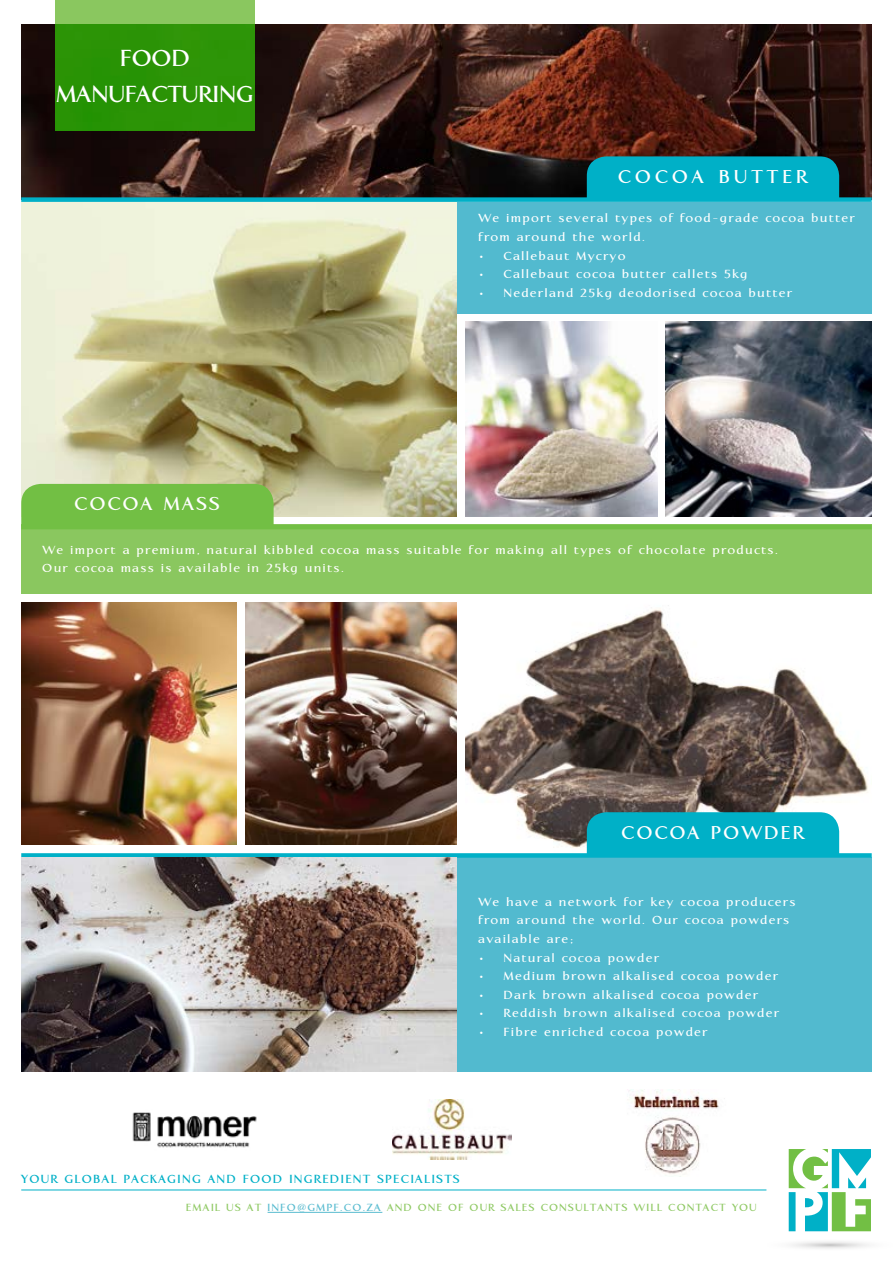
<style>
.page{position:relative;width:893px;height:1263px;background:#fff}
.page>*{position:absolute;margin:0;border:0;box-sizing:border-box;transform-origin:0 0}
.t1{font:700 30px/36px "Aperto";letter-spacing:.01em;color:#fff;text-align:center}
.t2{font:700 24px "Aperto";letter-spacing:.1em;color:#fff}
.t3{font:700 24px "Aperto";letter-spacing:.18em;color:#fff}
.t4{font:700 15.15px/18.6px "Aperto";letter-spacing:.1em;color:#fff}
.t5{font:700 15.15px "Aperto";letter-spacing:.1em;color:#00b0c7}
.t6{font:700 13.35px "Aperto";letter-spacing:.1em;color:#8fc964}
.s1{color:#5abcd0}
</style>
<div class="page">
<div style="left:21px;top:202px;width:851px;height:111px;background:#52bacf"></div>
<img style="left:465px;top:322px;width:192px;height:194px">
<img style="left:666px;top:322px;width:206px;height:194px">
<img style="left:21px;top:202px;width:436px;height:314px">
<img style="left:21px;top:24px;width:851px;height:173px">
<img style="left:465px;top:605px;width:404px;height:248px">
<div style="left:21px;top:525px;width:851px;height:69px;background:#8ac75f"></div>
<hr style="left:21px;top:525px;width:851px;height:4px;background:#72bf44">
<div style="left:21px;top:484px;width:253px;height:41px;background:#72bf44"></div>
<img style="left:21px;top:602px;width:216px;height:243px">
<img style="left:245px;top:602px;width:212px;height:243px">
<hr style="left:21px;top:1189px;width:745px;height:1px;background:#00b0c7">
<svg style="left:789px;top:1149px;width:82px;height:82px"></svg>
<img style="left:627px;top:1089px;width:98px;height:86px">
<img style="left:392px;top:1100px;width:120px;height:59px">
<img style="left:132px;top:1112px;width:125px;height:36px">
<div style="left:21px;top:858px;width:851px;height:214px;background:#52bacf"></div>
<div style="left:21px;top:853px;width:851px;height:5px;background:#00b0c7"></div>
<div style="left:587px;top:812px;width:252px;height:41px;background:#00b0c7"></div>
<img style="left:21px;top:858px;width:436px;height:214px">
<svg style="left:55px;top:0;width:200px;height:130px;background:#3c9d16"></svg>
<div style="left:21px;top:197px;width:851px;height:5px;background:#00b0c7"></div>
<div style="left:587px;top:156px;width:252px;height:41px;background:#00b0c7"></div>
<hr style="left:268px;top:1212px;width:114px;height:1px;background:#5abcd0">
<h1 class="t1" style="left:57px;top:38px;width:198px">FOOD<br>MANUFACTURING</h1>
<h2 class="t3" style="left:618px;top:160px;width:191px">COCOA BUTTER</h2>
<p class="t4" style="left:479px;top:208px;width:378px">We import several types of food-grade cocoa butter from around the world.</p>
<p class="t4" style="left:479px;top:245px;width:149px">• Callebaut Mycryo</p>
<p class="t4" style="left:479px;top:264px;width:271px">• Callebaut cocoa butter callets 5kg</p>
<p class="t4" style="left:479px;top:282px;width:315px">• Nederland 25kg deodorised cocoa butter</p>
<h2 class="t2" style="left:75px;top:488px;width:147px">COCOA MASS</h2>
<p class="t4" style="left:43px;top:539px;width:737px">We import a premium, natural kibbled cocoa mass suitable for making all types of chocolate products.<br>Our cocoa mass is available in 25kg units.</p>
<h2 class="t2" style="left:622px;top:816px;width:184px">COCOA POWDER</h2>
<p class="t4" style="left:479px;top:891px;width:319px">We have a network for key cocoa producers from around the world. Our cocoa powders available are;</p>
<p class="t4" style="left:479px;top:947px;width:182px">• Natural cocoa powder</p>
<p class="t4" style="left:479px;top:966px;width:301px">• Medium brown alkalised cocoa powder</p>
<p class="t4" style="left:479px;top:984px;width:281px">• Dark brown alkalised cocoa powder</p>
<p class="t4" style="left:479px;top:1003px;width:302px">• Reddish brown alkalised cocoa powder</p>
<p class="t4" style="left:479px;top:1021px;width:231px">• Fibre enriched cocoa powder</p>
<p class="t5" style="left:21px;top:1169px;width:440px">YOUR GLOBAL PACKAGING AND FOOD INGREDIENT SPECIALISTS</p>
<p class="t6" style="left:186px;top:1198px;width:572px">EMAIL US AT <span class="s1">INFO@GMPF.CO.ZA</span> AND ONE OF OUR SALES CONSULTANTS WILL CONTACT YOU</p>
</div>
